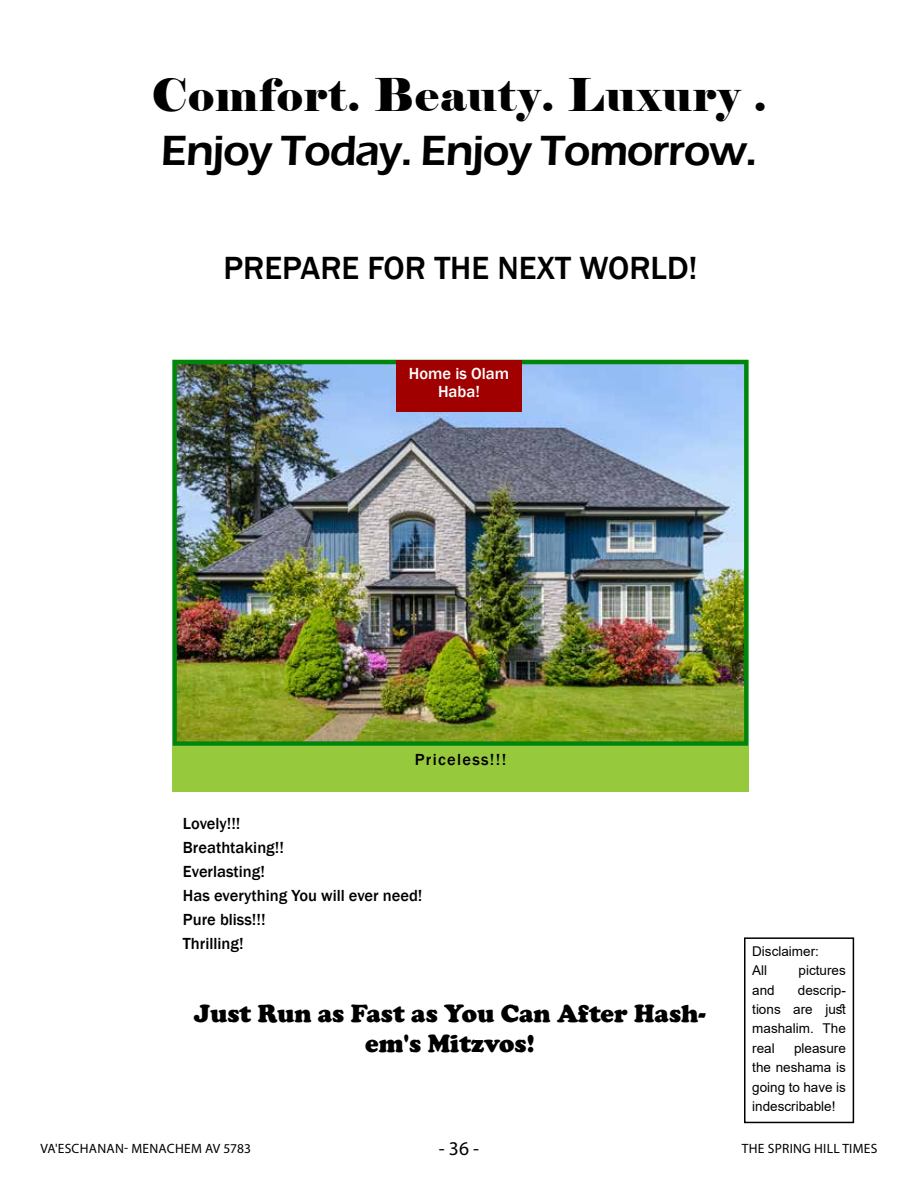
<style>
.page{position:relative;width:918px;height:1188px;background:#fff}
.page>*{position:absolute;margin:0;border:0;box-sizing:border-box;transform-origin:0 0}
.t1{font:45px "Elephant";letter-spacing:.03em;color:#000}
.t2{font:600 43.5px "Eras ITC";letter-spacing:-.03em;color:#000}
.t3{font:500 33px "Franklin Gothic";color:#000}
.t4{font:900 25.5px "Cooper";color:#000}
.t5{font:19.5px "Myriad Pro";color:#000}
.t6{font:500 16.5px/24px "Franklin Gothic";color:#000}
.t7{font:500 16.5px/18px "Franklin Gothic";color:#fff;text-align:center}
.t8{font:500 16.5px "Franklin Gothic";letter-spacing:.08em;color:#000}
.t9{font:13.5px/19.5px "Arial";color:#000}
.t10{font:13.5px "Myriad Pro";letter-spacing:.02em;color:#000}
</style>
<div class="page">
<img style="left:177px;top:365px;width:567px;height:376px">
<div style="left:172px;top:360px;width:577px;height:386px;border:4px solid #00870a"></div>
<div style="left:396px;top:360px;width:126px;height:52px;background:#a10000"></div>
<div style="left:172px;top:747px;width:577px;height:45px;background:#97c93d"></div>
<div style="left:744px;top:937px;width:110px;height:186px;border:2px solid #000"></div>
<h1 class="t1" style="left:152px;top:67px;width:616px">Comfort. Beauty. Luxury .</h1>
<h2 class="t2" style="left:161px;top:126px;width:598px">Enjoy Today. Enjoy Tomorrow.</h2>
<h3 class="t3" style="left:223px;top:247px;width:476px">PREPARE FOR THE NEXT WORLD!</h3>
<p class="t7" style="left:409px;top:364px;width:102px">Home is Olam<br>Haba!</p>
<p class="t8" style="left:415px;top:749px;width:93px">Priceless !!!</p>
<p class="t6" style="left:183px;top:811px;width:241px">Lovely !!!<br>Breathtaking !!<br>Everlasting!<br>Has everything You will ever need!<br>Pure bliss !!!<br>Thrilling!</p>
<h3 class="t4" style="left:194px;top:998px;width:513px">Just Run as Fast as You Can After Hash-</h3>
<p class="t10" style="left:41px;top:1140px;width:212px">VA'ESCHANAN- MENACHEM AV 5783</p>
<h3 class="t4" style="left:365px;top:1029px;width:171px">em s' Mitzvos!</h3>
<h3 class="t5" style="left:439px;top:1136px;width:42px">-36-</h3>
<p class="t9" style="left:799px;top:941px;width:49px;text-indent:-46px">Disclaimer: pictures</p>
<p class="t9" style="left:752px;top:960px;width:16px">All</p>
<p class="t9" style="left:752px;top:980px;width:24px">and</p>
<p class="t9" style="left:752px;top:999px;width:30px">tions</p>
<p class="t9" style="left:798px;top:980px;width:50px">descrip-</p>
<p class="t9" style="left:793px;top:999px;width:21px">are</p>
<p class="t9" style="left:825px;top:999px;width:22px">just</p>
<p class="t9" style="left:794px;top:1019px;width:53px;text-indent:-42px">mashalim. pleasure</p>
<p class="t9" style="left:823px;top:1019px;width:25px">The</p>
<p class="t9" style="left:752px;top:1038px;width:95px">real<br>the neshama is going to have is indescribable!</p>
<p class="t10" style="left:742px;top:1140px;width:137px">THE SPRING HILL TIMES</p>
</div>
